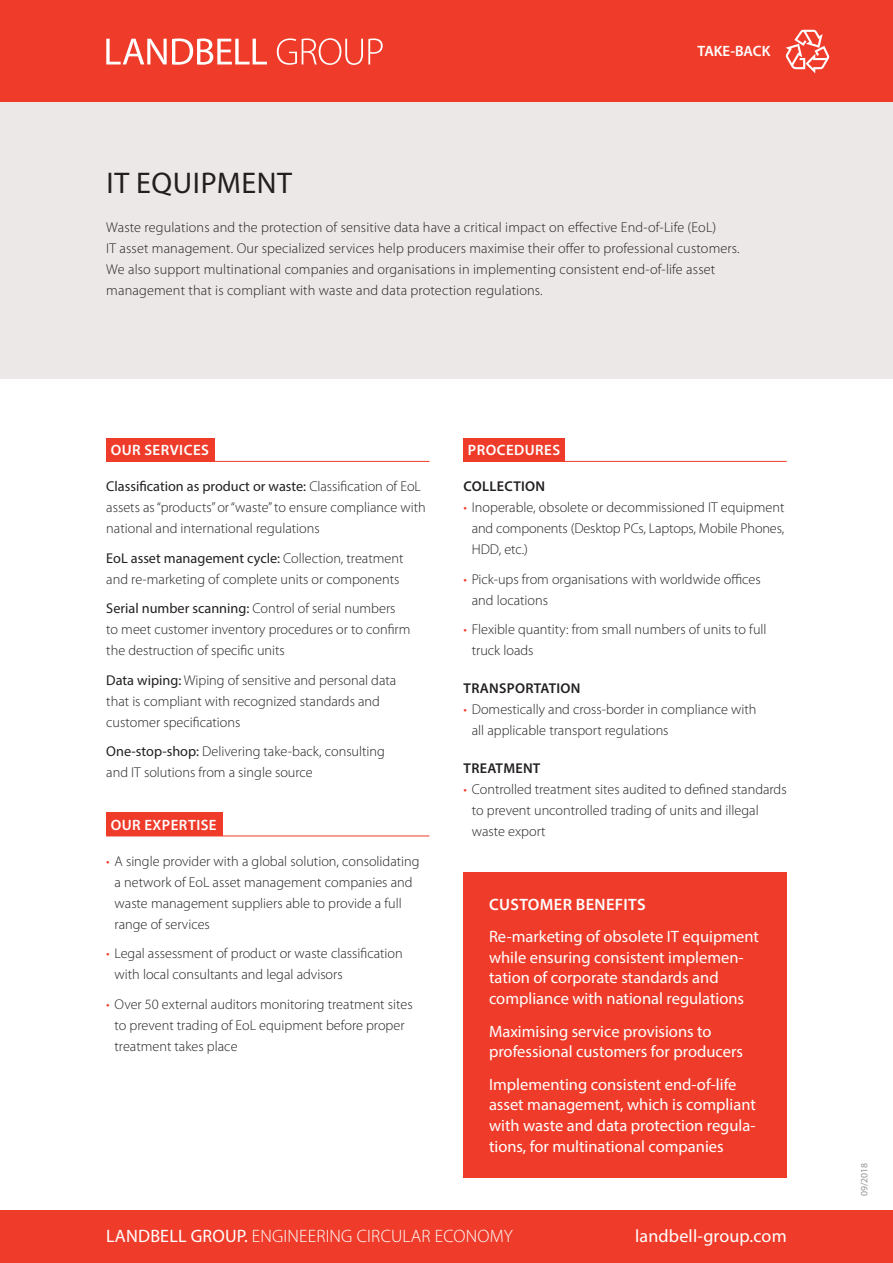
<style>
.page{position:relative;width:893px;height:1263px;background:#fff}
.page>*{position:absolute;margin:0;border:0;box-sizing:border-box;transform-origin:0 0}
.t1{font:30px "Myriad Pro";letter-spacing:.02em;color:#231f20}
.t2{font:300 18px "Myriad Pro";letter-spacing:.01em;color:#fff}
.t3{font:18px "Myriad Pro";letter-spacing:.01em;color:#fff}
.t4{font:16.5px/20.7px "Myriad Pro";color:#fff}
.t5{font:600 16.5px "Myriad Pro";letter-spacing:.02em;color:#fff}
.t6{font:600 15px "Myriad Pro";letter-spacing:.03em;color:#fff}
.t7{font:600 15px "Myriad Pro";color:#fff}
.t8{font:300 14.25px/21px "Myriad Pro";color:#231f20}
.t9{font:600 14.25px "Myriad Pro";letter-spacing:.02em;color:#231f20}
.t10{font:9.75px "Myriad Pro";color:#939598}
.s1{font-weight:400}
.s2{color:#ef3c2a}
</style>
<div class="page">
<div style="left:0;top:102px;width:893px;height:276px;background:#ebe8e7"></div>
<div style="left:0;top:0;width:893px;height:102px;background:#ef3c2a"></div>
<div style="left:0;top:1210px;width:893px;height:53px;background:#ef3c2a"></div>
<svg style="left:106px;top:38px;width:161px;height:27px"></svg>
<svg style="left:277px;top:38px;width:106px;height:27px"></svg>
<svg style="left:785px;top:30px;width:44px;height:43px"></svg>
<div style="left:106px;top:438px;width:108px;height:23px;background:#ef3c2a"></div>
<hr style="left:106px;top:461px;width:323px;height:1px;background:#ef3c2a">
<div style="left:106px;top:812px;width:116px;height:24px;background:#ef3c2a"></div>
<hr style="left:106px;top:835px;width:323px;height:1px;background:#ef3c2a">
<div style="left:463px;top:438px;width:102px;height:23px;background:#ef3c2a"></div>
<hr style="left:463px;top:461px;width:324px;height:1px;background:#ef3c2a">
<div style="left:463px;top:872px;width:324px;height:305px;background:#ef3c2a"></div>
<p class="t7" style="left:697px;top:42px;width:74px">TAKE-BACK</p>
<p class="t1" style="left:107px;top:164px;width:187px">IT EQUIPMENT</p>
<p class="t8" style="left:106px;top:217px;width:635px">Waste regulations and the protection of sensitive data have a critical impact on effective End-of-Life (EoL)<br>IT asset management. Our specialized services help producers maximise their offer to professional customers.<br>We also support multinational companies and organisations in implementing consistent end-of-life asset management that is compliant with waste and data protection regulations.</p>
<p class="t6" style="left:111px;top:441px;width:100px">OUR SERVICES</p>
<p class="t8" style="left:106px;top:476px;width:321px"><span class="s1">Classification as product or waste:</span> Classification of EoL assets as “products” or “waste” to ensure compliance with national and international regulations</p>
<p class="t8" style="left:106px;top:547px;width:299px"><span class="s1">EoL asset management cycle:</span> Collection, treatment and re-marketing of complete units or components</p>
<p class="t8" style="left:106px;top:598px;width:306px"><span class="s1">Serial number scanning:</span> Control of serial numbers to meet customer inventory procedures or to confirm the destruction of specific units</p>
<p class="t8" style="left:106px;top:669px;width:292px"><span class="s1">Data wiping:</span> Wiping of sensitive and personal data that is compliant with recognized standards and customer specifications</p>
<p class="t8" style="left:106px;top:741px;width:280px"><span class="s1">One-stop-shop:</span> Delivering take-back, consulting and IT solutions from a single source</p>
<p class="t6" style="left:111px;top:815px;width:107px">OUR EXPERTISE</p>
<p class="t8" style="left:115px;top:850px;width:307px;text-indent:-8px"><span class="s2">•</span> A single provider with a global solution, consolidating a network of EoL asset management companies and waste management suppliers able to provide a full range of services</p>
<p class="t8" style="left:115px;top:943px;width:290px;text-indent:-8px"><span class="s2">•</span> Legal assessment of product or waste classification with local consultants and legal advisors</p>
<p class="t8" style="left:115px;top:993px;width:300px;text-indent:-8px"><span class="s2">•</span> Over 50 external auditors monitoring treatment sites to prevent trading of EoL equipment before proper treatment takes place</p>
<p class="t6" style="left:468px;top:441px;width:94px">PROCEDURES</p>
<p class="t9" style="left:464px;top:477px;width:83px">COLLECTION</p>
<p class="t8" style="left:472px;top:497px;width:314px;text-align:justify;text-indent:-8px"><span class="s2">•</span> Inoperable, obsolete or decommissioned IT equipment and components (Desktop PCs, Laptops, Mobile Phones, HDD, etc.)</p>
<p class="t8" style="left:472px;top:568px;width:290px;text-indent:-8px"><span class="s2">•</span> Pick-ups from organisations with worldwide offices and locations</p>
<p class="t8" style="left:472px;top:619px;width:296px;text-indent:-8px"><span class="s2">•</span> Flexible quantity: from small numbers of units to full truck loads</p>
<p class="t9" style="left:464px;top:679px;width:118px">TRANSPORTATION</p>
<p class="t8" style="left:472px;top:699px;width:286px;text-indent:-8px"><span class="s2">•</span> Domestically and cross-border in compliance with all applicable transport regulations</p>
<p class="t9" style="left:464px;top:759px;width:78px">TREATMENT</p>
<p class="t8" style="left:472px;top:779px;width:316px;text-indent:-8px"><span class="s2">•</span> Controlled treatment sites audited to defined standards to prevent uncontrolled trading of units and illegal waste export</p>
<p class="t5" style="left:489px;top:894px;width:158px">CUSTOMER BENEFITS</p>
<p class="t4" style="left:489px;top:926px;width:271px">Re-marketing of obsolete IT equipment while ensuring consistent implemen&shy;tation of corporate standards and compliance with national regulations</p>
<p class="t4" style="left:489px;top:1020px;width:256px">Maximising service provisions to professional customers for producers</p>
<p class="t4" style="left:489px;top:1073px;width:268px">Implementing consistent end-of-life asset management, which is compliant with waste and data protection regula&shy;tions, for multinational companies</p>
<p class="t2" style="left:106px;top:1225px;width:408px"><span class="s1">LANDBELL GROUP.</span> ENGINEERING CIRCULAR ECONOMY</p>
<p class="t3" style="left:635px;top:1224px;width:153px">landbell-group.com</p>
<p class="t10" style="left:858px;top:1196px;width:35px;rotate:-90deg">09/2018</p>
</div>
